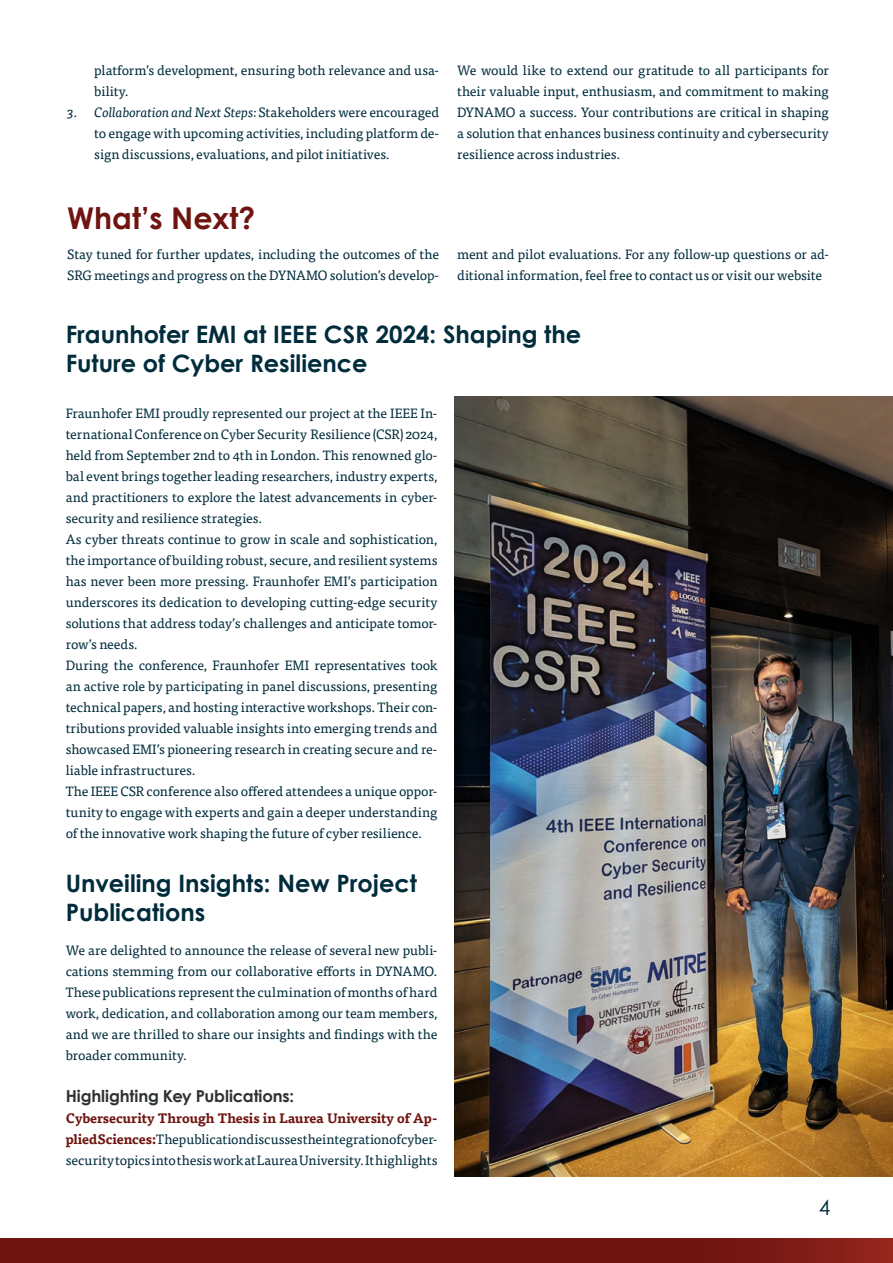
<style>
.page{position:relative;width:893px;height:1263px;background:#fff}
.page>*{position:absolute;margin:0;border:0;box-sizing:border-box;transform-origin:0 0}
.t1{font:700 30px "Century Gothic";color:#6f1411}
.t2{font:700 24px/28.8px "Century Gothic";color:#002c3c}
.t3{font:21px "Century Gothic";color:#002c3c}
.t4{font:700 16.5px "Century Gothic";letter-spacing:-.01em;color:#2f3235}
.t5{font:13.5px/21px "Tisa Pro";letter-spacing:-.005em;color:#002c3c}
.s1{font-style:italic}
.s2{font-weight:700;color:#6f1611}
</style>
<div class="page">
<svg style="left:0;top:1238px;width:893px;height:25px;background:#721511"></svg>
<img style="left:455px;top:397px;width:438px;height:779px">
<p class="t5" style="left:94px;top:59px;width:346px">platform’s development, ensuring both relevance and usa&shy;bility.</p>
<p class="t5" style="left:94px;top:101px;width:346px;text-align:justify;text-indent:-27px"><span class="s1">3. Collaboration and Next Steps:</span> Stakeholders were encouraged to engage with upcoming activities, including platform de&shy;sign discussions, evaluations, and pilot initiatives.</p>
<h1 class="t1" style="left:67px;top:196px;width:189px">What’s Next?</h1>
<p class="t5" style="left:457px;top:59px;width:373px;text-align:justify">We would like to extend our gratitude to all participants for their valuable input, enthusiasm, and commitment to making DYNAMO a success. Your contributions are critical in shaping a solution that enhances business continuity and cybersecurity resilience across industries.</p>
<p class="t5" style="left:67px;top:243px;width:373px">Stay tuned for further updates, including the outcomes of the<br>SRG meetings and progress on the DYNAMO solution’s develop-</p>
<p class="t5" style="left:457px;top:243px;width:373px">ment and pilot evaluations. For any follow-up questions or ad&shy;ditional information, feel free to contact us or visit our website</p>
<h2 class="t2" style="left:66px;top:319px;width:517px">Fraunhofer EMI at IEEE CSR 2024: Shaping the<br>Future of Cyber Resilience</h2>
<p class="t5" style="left:66px;top:402px;width:373px">Fraunhofer EMI proudly represented our project at the IEEE In&shy;ternational Conference on Cyber Security Resilience (CSR) 2024, held from September 2nd to 4th in London. This renowned glo&shy;bal event brings together leading researchers, industry experts, and practitioners to explore the latest advancements in cyber&shy;security and resilience strategies.<br>As cyber threats continue to grow in scale and sophistication, the importance of building robust, secure, and resilient systems has never been more pressing. Fraunhofer EMI’s participation underscores its dedication to developing cutting-edge security solutions that address today’s challenges and anticipate tomor&shy;row’s needs.<br>During the conference, Fraunhofer EMI representatives took an active role by participating in panel discussions, presenting technical papers, and hosting interactive workshops. Their con&shy;tributions provided valuable insights into emerging trends and showcased EMI’s pioneering research in creating secure and re&shy;liable infrastructures.<br>The IEEE CSR conference also offered attendees a unique oppor&shy;tunity to engage with experts and gain a deeper understanding of the innovative work shaping the future of cyber resilience.</p>
<h2 class="t2" style="left:66px;top:868px;width:353px">Unveiling Insights: New Project<br>Publications</h2>
<p class="t5" style="left:66px;top:938px;width:373px;text-align:justify">We are delighted to announce the release of several new publi&shy;cations stemming from our collaborative efforts in DYNAMO.<br>These publications represent the culmination of months of hard work, dedication, and collaboration among our team members, and we are thrilled to share our insights and findings with the broader community.</p>
<p class="t4" style="left:66px;top:1083px;width:230px">Highlighting Key Publications:</p>
<p class="t5" style="left:66px;top:1107px;width:373px;text-align:justify"><span class="s2">Cybersecurity Through Thesis in Laurea University of Ap&shy;plied Sciences:</span>The publication discusses the integration of cyber&shy;security topics into thesis work at Laurea University. It highlights</p>
<h3 class="t3" style="left:819px;top:1193px;width:13px">4</h3>
</div>
